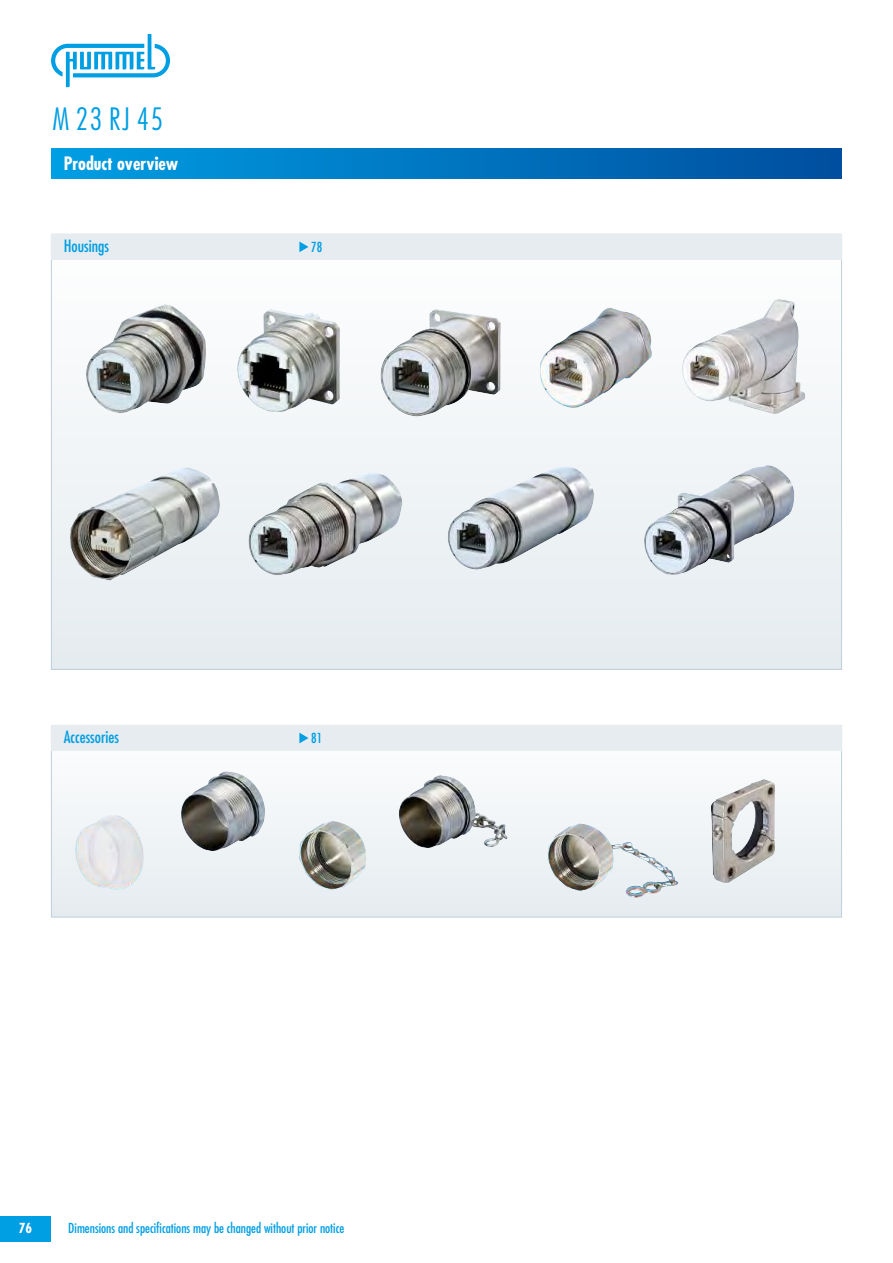
<style>
.page{position:relative;width:893px;height:1263px;background:#fff}
.page>*{position:absolute;margin:0;border:0;box-sizing:border-box;transform-origin:0 0}
.t1{font:300 condensed 30px "Futura Std";color:#009ee3}
.t2{font:700 condensed 18px "Futura Std";color:#fff}
.t3{font:condensed 16.5px "Futura Std";color:#009ee3}
.t4{font:condensed 13.5px "Futura Std";color:#009ee3}
.t5{font:700 condensed 13.5px "Futura Std";color:#fff}
</style>
<div class="page">
<div style="left:51px;top:149px;width:791px;height:30px;background:linear-gradient(to right,#009ee3,#004e9e)"></div>
<div style="left:0;top:1216px;width:51px;height:26px;background:#009ee3"></div>
<div style="left:52px;top:235px;width:789px;height:434px;background:#f1f4f7"></div>
<div style="left:52px;top:726px;width:789px;height:191px;background:#f1f4f7"></div>
<div style="left:51px;top:725px;width:791px;height:25px;background:#e6ecef"></div>
<svg style="left:299px;top:733px;width:9px;height:10px"></svg>
<img style="left:448px;top:467px;width:146px;height:102px">
<img style="left:237px;top:309px;width:103px;height:103px">
<img style="left:380px;top:309px;width:121px;height:107px">
<img style="left:86px;top:304px;width:120px;height:109px">
<img style="left:682px;top:299px;width:123px;height:115px">
<img style="left:248px;top:473px;width:154px;height:102px">
<img style="left:644px;top:465px;width:150px;height:110px">
<img style="left:540px;top:308px;width:112px;height:100px">
<img style="left:70px;top:467px;width:150px;height:113px">
<div style="left:51px;top:234px;width:791px;height:25px;background:#e6ecef"></div>
<svg style="left:299px;top:241px;width:9px;height:11px"></svg>
<img style="left:181px;top:771px;width:84px;height:80px">
<img style="left:299px;top:821px;width:67px;height:69px">
<img style="left:399px;top:775px;width:108px;height:73px">
<img style="left:548px;top:823px;width:130px;height:75px">
<img style="left:711px;top:779px;width:64px;height:104px">
<img style="left:75px;top:815px;width:69px;height:75px">
<svg style="left:51px;top:34px;width:119px;height:53px"></svg>
<h1 class="t1" style="left:52px;top:106px;width:112px">M 23 RJ 45</h1>
<h2 class="t2" style="left:64px;top:155px;width:116px">Product overview</h2>
<p class="t3" style="left:64px;top:238px;width:47px">Housings</p>
<p class="t4" style="left:311px;top:241px;width:13px">78</p>
<p class="t3" style="left:64px;top:729px;width:57px">Accessories</p>
<p class="t4" style="left:311px;top:732px;width:13px">81</p>
<p class="t5" style="left:19px;top:1222px;width:15px">76</p>
<p class="t4" style="left:68px;top:1222px;width:278px">Dimensions and specifications may be changed without prior notice</p>
</div>
